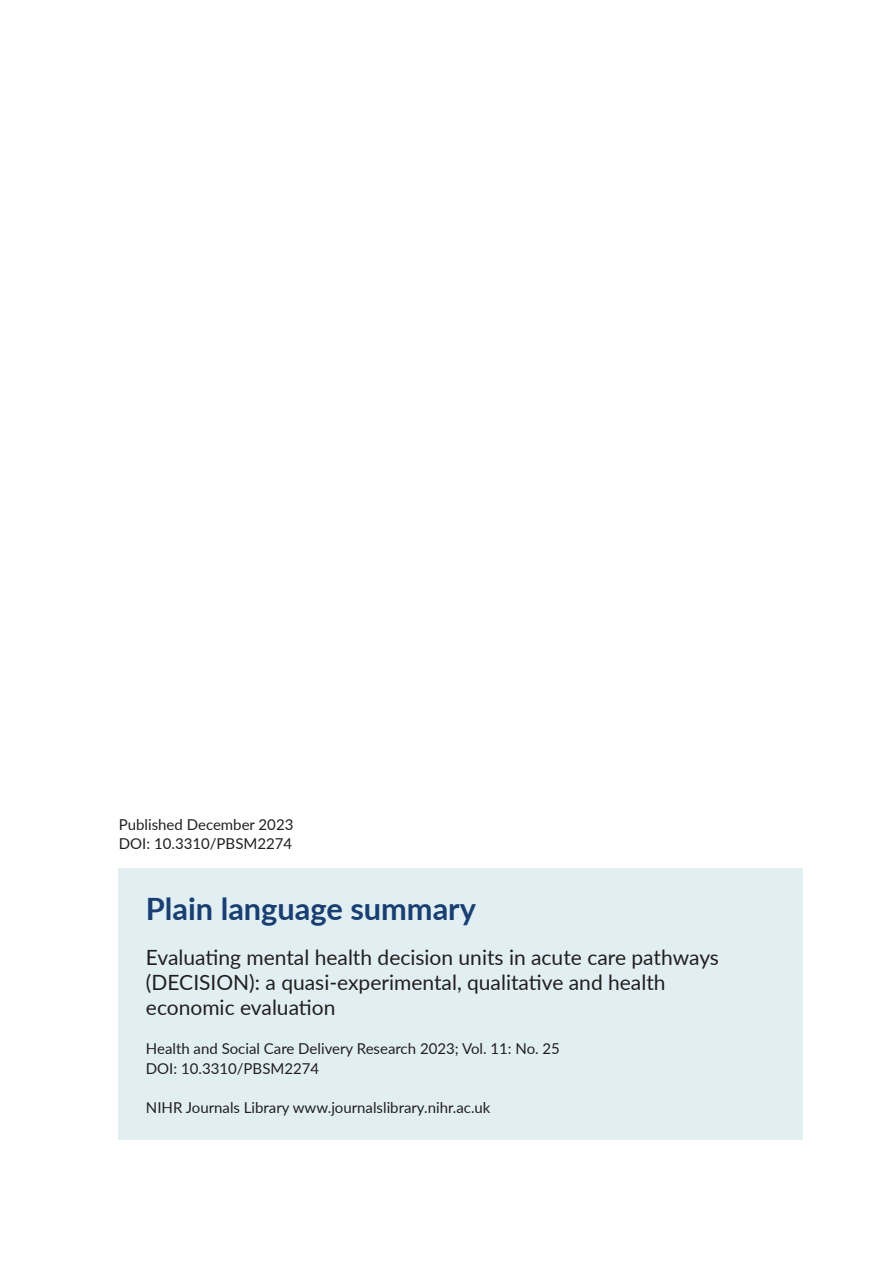
<style>
.page{position:relative;width:893px;height:1263px;background:#fff}
.page>*{position:absolute;margin:0;border:0;box-sizing:border-box;transform-origin:0 0}
.t1{font:700 30.75px "Lato";color:#193e72}
.t2{font:21px/25.2px "Lato";color:#231f20}
.t3{font:15px/19.5px "Lato";color:#231f20}
</style>
<div class="page">
<div style="left:119px;top:869px;width:684px;height:271px;background:#e1eff2"></div>
<p class="t3" style="left:119px;top:814px;width:176px">Published December 2023<br>DOI: 10.3310/PBSM2274</p>
<h1 class="t1" style="left:146px;top:886px;width:332px">Plain language summary</h1>
<h2 class="t2" style="left:146px;top:944px;width:575px">Evaluating mental health decision units in acute care pathways (DECISION): a quasi-experimental, qualitative and health economic evaluation</h2>
<p class="t3" style="left:146px;top:1039px;width:416px">Health and Social Care Delivery Research 2023; Vol. 11: No. 25<br>DOI: 10.3310/PBSM2274</p>
<p class="t3" style="left:146px;top:1097px;width:346px">NIHR Journals Library www.journalslibrary.nihr.ac.uk</p>
</div>
